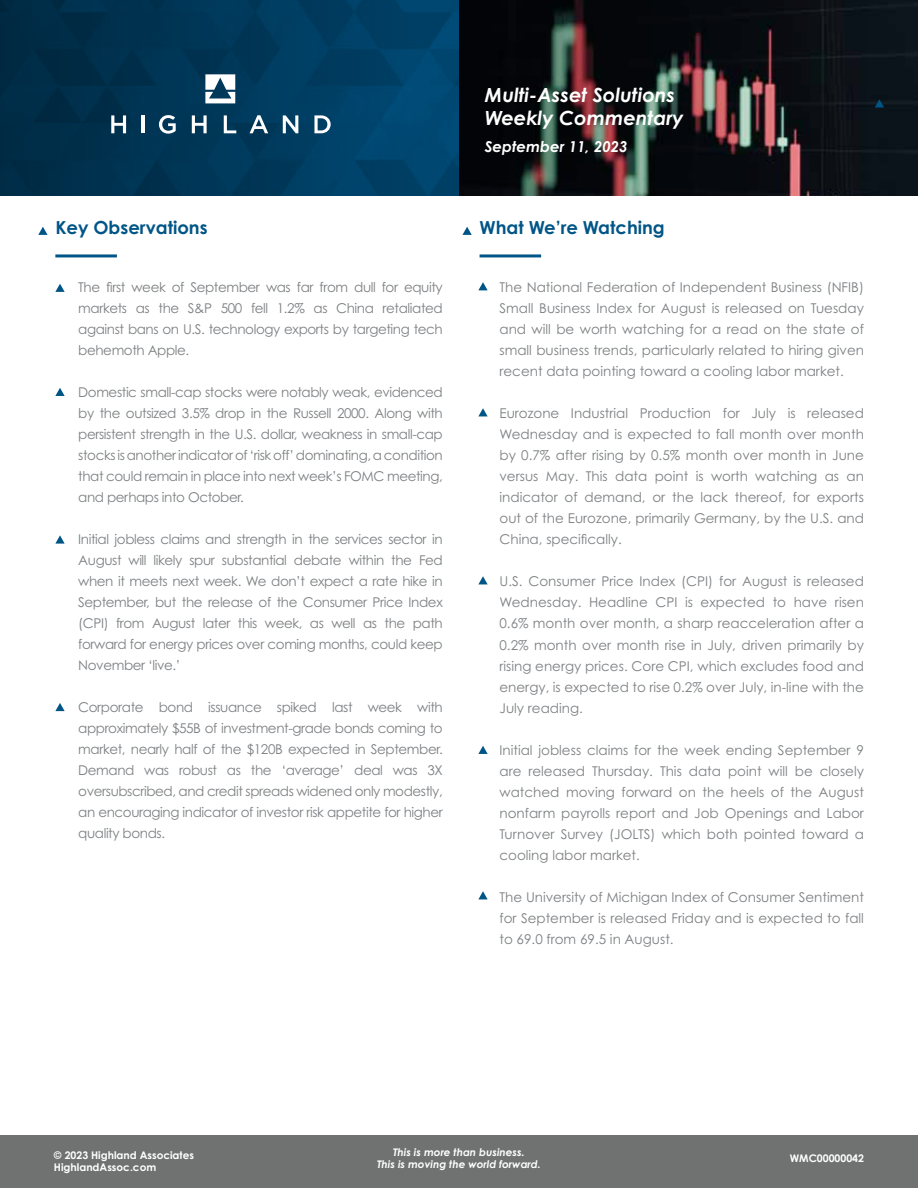
<style>
.page{position:relative;width:918px;height:1188px;background:#fff}
.page>*{position:absolute;margin:0;border:0;box-sizing:border-box;transform-origin:0 0}
.t1{font:italic 700 19.5px/23.4px "Century Gothic Std";color:#fff}
.t2{font:700 18px "Century Gothic Std";color:#005587}
.t3{font:italic 700 15px "Century Gothic Std";color:#fff}
.t4{font:13.5px/21px "Century Gothic Std";color:#7e8083;text-align:justify}
.t5{font:italic 700 10.5px/12.6px "Century Gothic Std";color:#fff;text-align:center}
.t6{font:700 10.5px "Century Gothic Std";color:#fff}
.t7{font:700 10.5px "Century Gothic";color:#fff}
</style>
<div class="page">
<img style="left:443px;top:0;width:16px;height:195px">
<div style="left:0;top:0;width:443px;height:195px;background:linear-gradient(to right,#002941,#004770)"></div>
<svg style="left:459px;top:0;width:443px;height:195px;background:#1b1a1c"></svg>
<svg style="left:205px;top:74px;width:30px;height:29px"></svg>
<svg style="left:111px;top:115px;width:15px;height:18px"></svg>
<hr style="left:142px;top:115px;width:3px;height:18px;background:#fff">
<svg style="left:159px;top:115px;width:17px;height:19px"></svg>
<svg style="left:192px;top:115px;width:15px;height:18px"></svg>
<svg style="left:224px;top:115px;width:12px;height:18px"></svg>
<svg style="left:250px;top:115px;width:18px;height:18px"></svg>
<svg style="left:283px;top:115px;width:15px;height:18px"></svg>
<svg style="left:314px;top:115px;width:17px;height:18px"></svg>
<div style="left:0;top:1135px;width:918px;height:53px;background:#707272"></div>
<svg style="left:38px;top:227px;width:10px;height:8px"></svg>
<svg style="left:462px;top:227px;width:10px;height:8px"></svg>
<hr style="left:55px;top:254px;width:62px;height:3px;background:#005587">
<hr style="left:480px;top:254px;width:61px;height:3px;background:#005587">
<svg style="left:55px;top:284px;width:10px;height:8px"></svg>
<svg style="left:55px;top:388px;width:10px;height:8px"></svg>
<svg style="left:875px;top:99px;width:9px;height:8px"></svg>
<svg style="left:478px;top:282px;width:10px;height:8px"></svg>
<svg style="left:478px;top:408px;width:10px;height:8px"></svg>
<svg style="left:55px;top:535px;width:10px;height:9px"></svg>
<svg style="left:55px;top:703px;width:10px;height:8px"></svg>
<svg style="left:478px;top:576px;width:10px;height:8px"></svg>
<svg style="left:478px;top:746px;width:10px;height:8px"></svg>
<svg style="left:478px;top:891px;width:10px;height:8px"></svg>
<h1 class="t1" style="left:485px;top:83px;width:201px">Multi-Asset Solutions<br>Weekly Commentary</h1>
<p class="t3" style="left:485px;top:137px;width:144px">September 11, 2023</p>
<h2 class="t2" style="left:55px;top:216px;width:154px">Key Observations</h2>
<h2 class="t2" style="left:480px;top:216px;width:187px">What We’re Watching</h2>
<p class="t4" style="left:78px;top:277px;width:366px">The first week of September was far from dull for equity markets as the S&amp;P 500 fell 1.2% as China retaliated against bans on U.S. technology exports by targeting tech behemoth Apple.</p>
<p class="t4" style="left:78px;top:382px;width:366px">Domestic small-cap stocks were notably weak, evidenced by the outsized 3.5% drop in the Russell 2000. Along with persistent strength in the U.S. dollar, weakness in small-cap stocks is another indicator of ‘risk off’ dominating, a condition that could remain in place into next week’s FOMC meeting, and perhaps into October.</p>
<p class="t4" style="left:78px;top:529px;width:366px">Initial jobless claims and strength in the services sector in August will likely spur substantial debate within the Fed when it meets next week. We don’t expect a rate hike in September, but the release of the Consumer Price Index (CPI) from August later this week, as well as the path forward for energy prices over coming months, could keep November ‘live.’</p>
<p class="t4" style="left:78px;top:697px;width:366px">Corporate bond issuance spiked last week with approximately $55B of investment-grade bonds coming to market, nearly half of the $120B expected in September.<br>Demand was robust as the ‘average’ deal was 3X oversubscribed, and credit spreads widened only modestly, an encouraging indicator of investor risk appetite for higher quality bonds.</p>
<p class="t4" style="left:500px;top:277px;width:366px">The National Federation of Independent Business (NFIB)<br>Small Business Index for August is released on Tuesday and will be worth watching for a read on the state of small business trends, particularly related to hiring given recent data pointing toward a cooling labor market.</p>
<p class="t4" style="left:500px;top:403px;width:366px">Eurozone Industrial Production for July is released Wednesday and is expected to fall month over month by 0.7% after rising by 0.5% month over month in June versus May. This data point is worth watching as an indicator of demand, or the lack thereof, for exports out of the Eurozone, primarily Germany, by the U.S. and China, specifically.</p>
<p class="t4" style="left:500px;top:571px;width:366px">U.S. Consumer Price Index (CPI) for August is released Wednesday. Headline CPI is expected to have risen 0.6% month over month, a sharp reacceleration after a 0.2% month over month rise in July, driven primarily by rising energy prices. Core CPI, which excludes food and energy, is expected to rise 0.2% over July, in-line with the July reading.</p>
<p class="t4" style="left:500px;top:739px;width:366px">Initial jobless claims for the week ending September 9 are released Thursday. This data point will be closely watched moving forward on the heels of the August nonfarm payrolls report and Job Openings and Labor Turnover Survey (JOLTS) which both pointed toward a cooling labor market.</p>
<p class="t4" style="left:500px;top:886px;width:366px">The University of Michigan Index of Consumer Sentiment for September is released Friday and is expected to fall to 69.0 from 69.5 in August.</p>
<p class="t5" style="left:377px;top:1146px;width:165px">This is more than business.<br>This is moving the world forward.</p>
<p class="t6" style="left:54px;top:1148px;width:142px">© 2023 Highland Associates</p>
<p class="t7" style="left:790px;top:1150px;width:76px">WMC00000042</p>
<p class="t6" style="left:54px;top:1161px;width:104px">HighlandAssoc.com</p>
</div>
